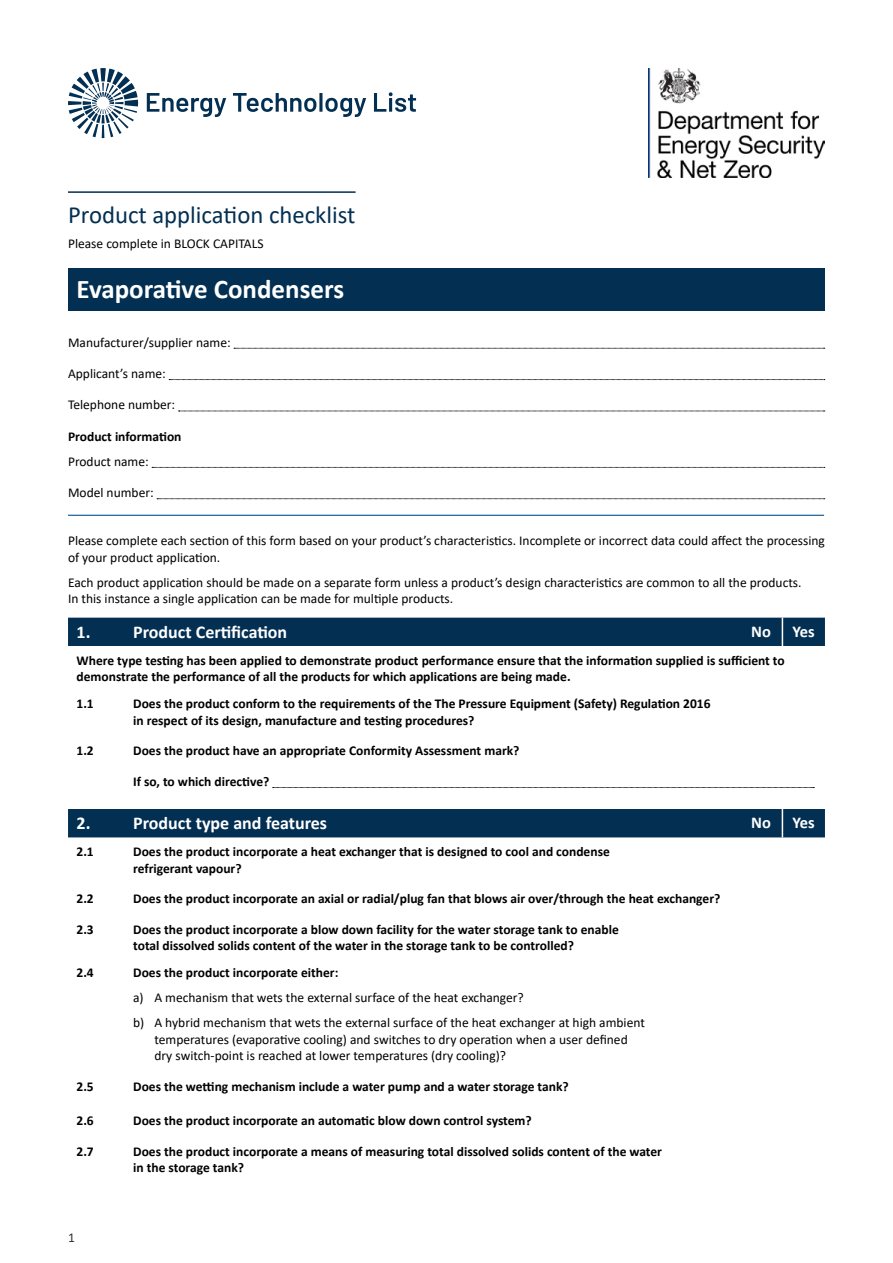
<style>
.page{position:relative;width:893px;height:1263px;background:#fff}
.page>*{position:absolute;margin:0;border:0;box-sizing:border-box;transform-origin:0 0}
.t1{font:700 27px "Calibri";color:#fff}
.t2{font:24.75px "Calibri";color:#032f52}
.t3{font:700 18px "Calibri";color:#fff}
.t4{font:700 16.5px "Calibri";color:#fff}
.t5{font:700 13.5px/16.5px "Calibri";color:#000}
.t6{font:13.5px/16.5px "Calibri";color:#000}
.t7{font:13.5px "Calibri";color:#333}
</style>
<div class="page">
<hr style="left:68px;top:191px;width:288px;height:2px;background:#032f52">
<svg style="left:234px;top:348px;width:591px;height:1px"></svg>
<svg style="left:169px;top:379px;width:656px;height:1px"></svg>
<svg style="left:179px;top:411px;width:646px;height:1px"></svg>
<svg style="left:152px;top:467px;width:673px;height:1px"></svg>
<svg style="left:157px;top:498px;width:668px;height:1px"></svg>
<hr style="left:68px;top:515px;width:756px;height:1px;background:#09538f">
<div style="left:68px;top:268px;width:757px;height:43px;background:#032f52"></div>
<div style="left:68px;top:618px;width:757px;height:28px;background:#032f52"></div>
<svg style="left:273px;top:787px;width:541px;height:1px"></svg>
<div style="left:68px;top:809px;width:757px;height:28px;background:#032f52"></div>
<svg style="left:147px;top:93px;width:79px;height:24px"></svg>
<svg style="left:233px;top:93px;width:133px;height:24px"></svg>
<svg style="left:374px;top:92px;width:42px;height:20px"></svg>
<svg style="left:68px;top:68px;width:70px;height:70px"></svg>
<img style="left:648px;top:68px;width:177px;height:109px">
<h2 class="t2" style="left:68px;top:197px;width:289px">Product application checklist</h2>
<p class="t6" style="left:68px;top:235px;width:197px">Please complete in BLOCK CAPITALS</p>
<h1 class="t1" style="left:77px;top:270px;width:269px">Evaporative Condensers</h1>
<p class="t6" style="left:68px;top:334px;width:164px">Manufacturer/supplier name:</p>
<p class="t6" style="left:68px;top:365px;width:99px">Applicant’s name:</p>
<p class="t6" style="left:68px;top:396px;width:109px">Telephone number:</p>
<p class="t5" style="left:68px;top:428px;width:115px">Product information</p>
<p class="t6" style="left:68px;top:453px;width:82px">Product name:</p>
<p class="t6" style="left:68px;top:484px;width:87px">Model number:</p>
<p class="t6" style="left:68px;top:532px;width:758px">Please complete each section of this form based on your product’s characteristics. Incomplete or incorrect data could affect the processing of your product application.</p>
<p class="t6" style="left:68px;top:574px;width:735px">Each product application should be made on a separate form unless a product’s design characteristics are common to all the products.<br>In this instance a single application can be made for multiple products.</p>
<h3 class="t3" style="left:77px;top:619px;width:212px">1. Product Certification</h3>
<p class="t4" style="left:751px;top:619px;width:21px">No</p>
<p class="t4" style="left:793px;top:619px;width:24px">Yes</p>
<p class="t5" style="left:77px;top:652px;width:710px">Where type testing has been applied to demonstrate product performance ensure that the information supplied is sufficient to demonstrate the performance of all the products for which applications are being made.</p>
<p class="t5" style="left:77px;top:695px;width:19px">1.1</p>
<p class="t5" style="left:133px;top:695px;width:579px">Does the product conform to the requirements of the The Pressure Equipment (Safety) Regulation 2016 in respect of its design, manufacture and testing procedures?</p>
<p class="t5" style="left:77px;top:742px;width:19px">1.2</p>
<p class="t5" style="left:133px;top:742px;width:388px">Does the product have an appropriate Conformity Assessment mark?</p>
<p class="t5" style="left:133px;top:773px;width:138px">If so, to which directive?</p>
<h3 class="t3" style="left:77px;top:810px;width:252px">2. Product type and features</h3>
<p class="t4" style="left:751px;top:811px;width:21px">No</p>
<p class="t4" style="left:793px;top:811px;width:24px">Yes</p>
<p class="t5" style="left:77px;top:843px;width:19px">2.1</p>
<p class="t5" style="left:133px;top:843px;width:478px">Does the product incorporate a heat exchanger that is designed to cool and condense refrigerant vapour?</p>
<p class="t5" style="left:77px;top:890px;width:19px">2.2</p>
<p class="t5" style="left:133px;top:890px;width:589px">Does the product incorporate an axial or radial/plug fan that blows air over/through the heat exchanger?</p>
<p class="t5" style="left:77px;top:921px;width:19px">2.3</p>
<p class="t5" style="left:133px;top:921px;width:487px">Does the product incorporate a blow down facility for the water storage tank to enable total dissolved solids content of the water in the storage tank to be controlled?</p>
<p class="t5" style="left:77px;top:964px;width:19px">2.4</p>
<p class="t5" style="left:133px;top:964px;width:207px">Does the product incorporate either:</p>
<p class="t6" style="left:133px;top:985px;width:513px;line-height:25px">a) A mechanism that wets the external surface of the heat exchanger?<br>b) A hybrid mechanism that wets the external surface of the heat exchanger at high ambient</p>
<p class="t6" style="left:154px;top:1031px;width:475px">temperatures (evaporative cooling) and switches to dry operation when a user defined dry switch-point is reached at lower temperatures (dry cooling)?</p>
<p class="t5" style="left:77px;top:1078px;width:19px">2.5</p>
<p class="t5" style="left:133px;top:1078px;width:437px">Does the wetting mechanism include a water pump and a water storage tank?</p>
<p class="t5" style="left:77px;top:1112px;width:19px">2.6</p>
<p class="t5" style="left:133px;top:1112px;width:400px">Does the product incorporate an automatic blow down control system?</p>
<p class="t5" style="left:77px;top:1143px;width:19px">2.7</p>
<p class="t5" style="left:133px;top:1143px;width:530px">Does the product incorporate a means of measuring total dissolved solids content of the water in the storage tank?</p>
<p class="t7" style="left:68px;top:1228px;width:8px">1</p>
</div>
